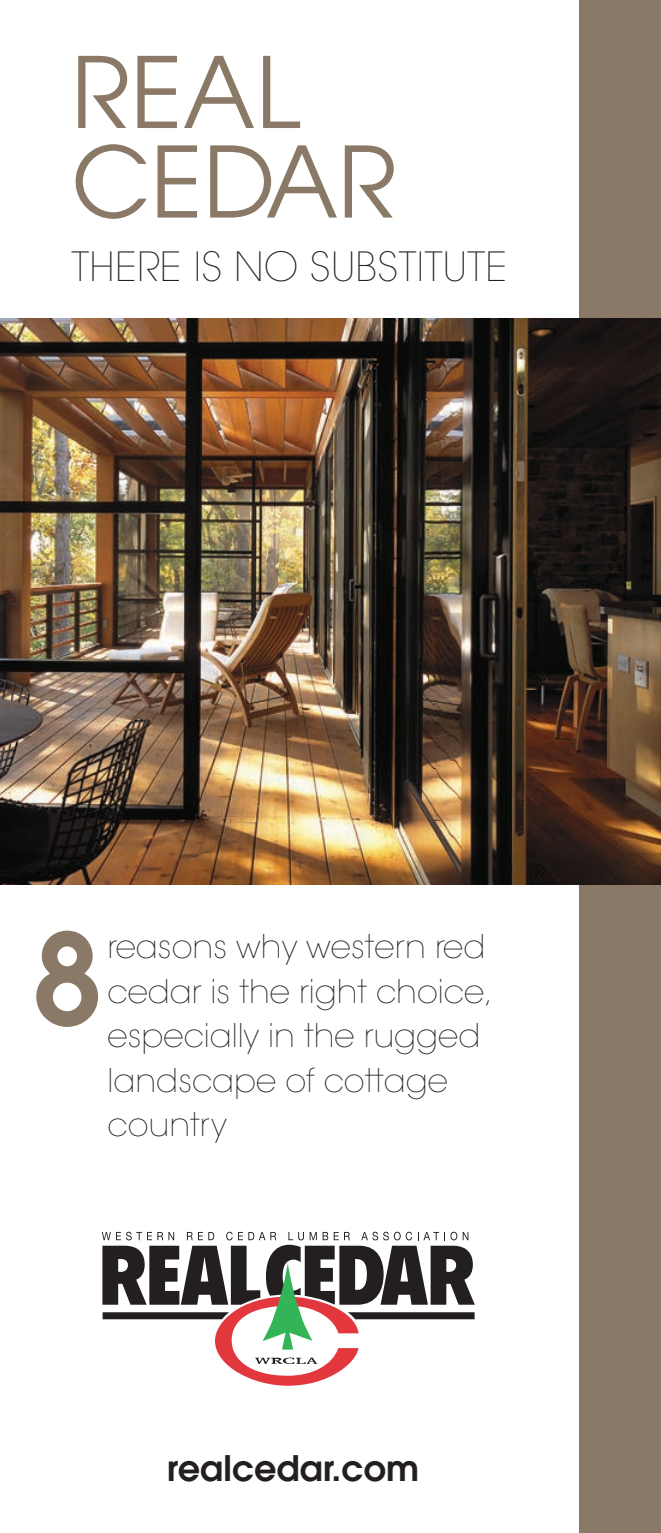
<style>
.page{position:relative;width:661px;height:1533px;background:#fff}
.page>*{position:absolute;margin:0;border:0;box-sizing:border-box;transform-origin:0 0}
.t1{font:600 125px "Avant Garde";color:#8a7966}
.t2{font:97.5px/89.5px "Avant Garde";color:#8a7966}
.t3{font:200 40px "Avant Garde";letter-spacing:.01em;color:#231f20}
.t4{font:600 35px "Avant Garde";color:#231f20}
.t5{font:200 32.5px/44.5px "Avant Garde";color:#231f20}
</style>
<div class="page">
<div style="left:579px;top:0;width:82px;height:1532px;background:#8a7966"></div>
<img style="left:0;top:319px;width:661px;height:565px">
<svg style="left:102px;top:1231px;width:373px;height:154px"></svg>
<h2 class="t2" style="left:71px;top:47px;width:327px">REAL<br>CEDAR</h2>
<p class="t3" style="left:71px;top:243px;width:437px">THERE IS NO SUBSTITUTE</p>
<h1 class="t1" style="left:32px;top:897px;width:71px">8</h1>
<p class="t5" style="left:108px;top:924px;width:387px">reasons why western red cedar is the right choice, especially in the rugged landscape of cottage country</p>
<p class="t4" style="left:167px;top:1445px;width:254px">realcedar.com</p>
</div>
